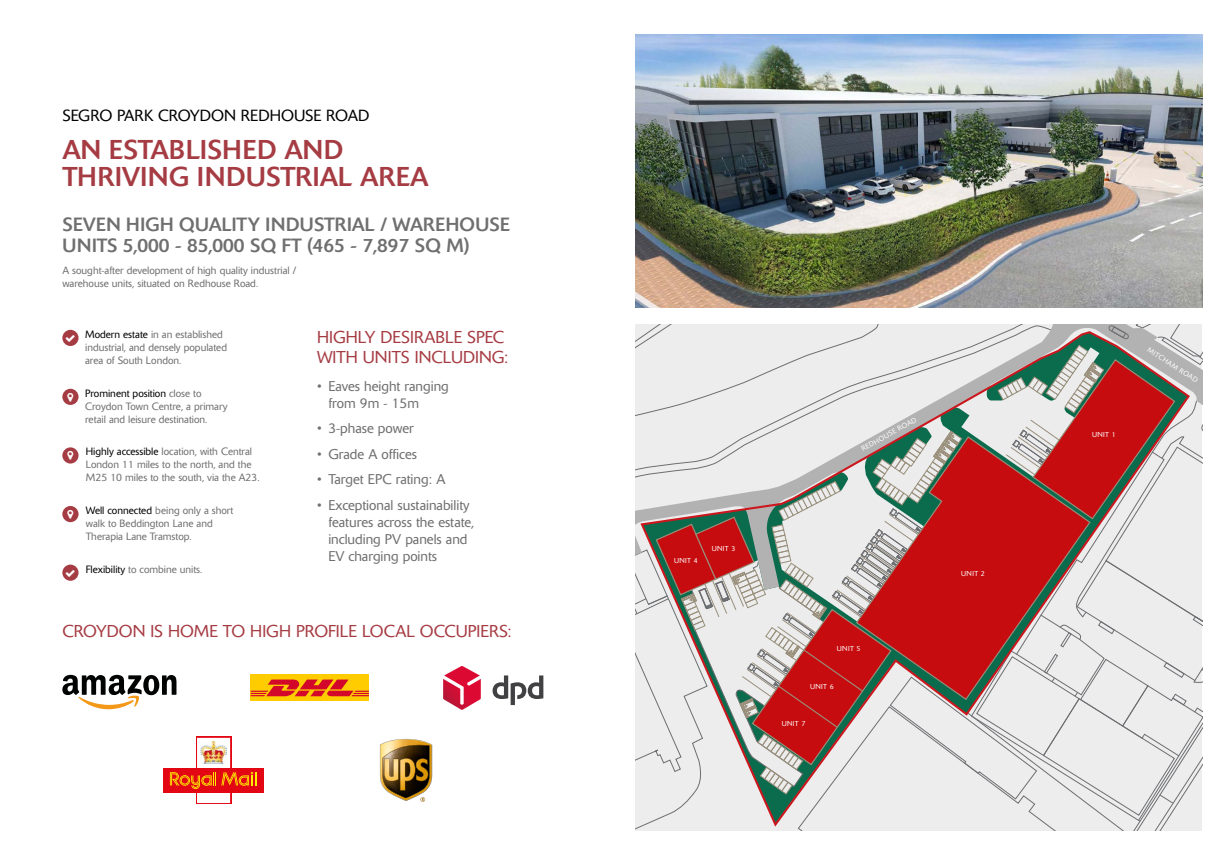
<style>
.page{position:relative;width:1219px;height:865px;background:#fff}
.page>*{position:absolute;margin:0;border:0;box-sizing:border-box;transform-origin:0 0}
.t1{font:27px/27px "Delta BQ";letter-spacing:.02em;color:#a63c43}
.t2{font:19px/21px "Delta BQ";letter-spacing:.01em;color:#706f6f}
.t3{font:300 17px/20.4px "Delta BQ";color:#a63c43}
.t4{font:300 16px "Delta BQ";color:#000}
.t5{font:300 14px/17px "Delta BQ";color:#706f6f}
.t6{font:300 10.5px/13px "Delta BQ";color:#706f6f}
.t7{font:300 7.1px "Delta BQ";letter-spacing:.05em;color:#fff}
.s1{color:#000}
</style>
<div class="page">
<img style="left:636px;top:34px;width:566px;height:274px">
<svg style="left:380px;top:739px;width:52px;height:63px;background:#9d824d"></svg>
<svg style="left:62px;top:675px;width:114px;height:34px"></svg>
<div style="left:251px;top:675px;width:118px;height:26px;background:#fc0"></div>
<svg style="left:251px;top:679px;width:118px;height:17px"></svg>
<svg style="left:493px;top:675px;width:50px;height:30px"></svg>
<svg style="left:443px;top:666px;width:38px;height:44px"></svg>
<svg style="left:196px;top:736px;width:35px;height:68px"></svg>
<div style="left:197px;top:737px;width:33px;height:66px;background:#fff"></div>
<div style="left:163px;top:768px;width:101px;height:24px;background:#e30613"></div>
<svg style="left:170px;top:772px;width:87px;height:17px"></svg>
<img style="left:201px;top:741px;width:25px;height:22px">
<div style="left:62px;top:389px;width:17px;height:16px;background:#a63c43;border-radius:50%"></div>
<div style="left:62px;top:330px;width:17px;height:16px;background:#a63c43;border-radius:50%"></div>
<div style="left:62px;top:447px;width:17px;height:16px;background:#a63c43;border-radius:50%"></div>
<svg style="left:62px;top:564px;width:17px;height:16px"></svg>
<div style="left:62px;top:506px;width:17px;height:16px;background:#a63c43;border-radius:50%"></div>
<svg style="left:635px;top:324px;width:567px;height:507px;background:#e4e4e4"></svg>
<svg style="left:639px;top:330px;width:552px;height:497px;background:#cfaeac"></svg>
<svg style="left:66px;top:569px;width:9px;height:7px"></svg>
<h3 class="t4" style="left:62px;top:105px;width:309px">SEGRO PARK CROYDON REDHOUSE ROAD</h3>
<h1 class="t1" style="left:62px;top:136px;width:368px">AN ESTABLISHED AND<br>THRIVING INDUSTRIAL AREA</h1>
<h2 class="t2" style="left:62px;top:214px;width:449px">SEVEN HIGH QUALITY INDUSTRIAL / WAREHOUSE<br>UNITS 5,000 - 85,000 SQ FT (465 - 7,897 SQ M)</h2>
<p class="t6" style="left:62px;top:263px;width:235px">A sought-after development of high quality industrial / warehouse units, situated on Redhouse Road.</p>
<p class="t6" style="left:85px;top:327px;width:143px"><span class="s1">Modern estate</span> in an established industrial, and densely populated area of South London.</p>
<p class="t6" style="left:85px;top:386px;width:144px"><span class="s1">Prominent position</span> close to<br>Croydon Town Centre, a primary retail and leisure destination.</p>
<p class="t6" style="left:86px;top:445px;width:175px"><span class="s1">Highly accessible</span> location, with Central<br>London 11 miles to the north, and the<br>M25 10 miles to the south, via the A23.</p>
<p class="t6" style="left:86px;top:504px;width:149px"><span class="s1">Well connected</span> being only a short walk to Beddington Lane and<br>Therapia Lane Tramstop.</p>
<p class="t6" style="left:86px;top:563px;width:118px"><span class="s1">Flexibility</span> to combine units.</p>
<h3 class="t3" style="left:317px;top:326px;width:193px">HIGHLY DESIRABLE SPEC<br>WITH UNITS INCLUDING:</h3>
<h3 class="t5" style="left:328px;top:377px;width:122px;text-indent:-11px">• Eaves height ranging from 9m - 15m</h3>
<h3 class="t5" style="left:317px;top:420px;width:98px">• 3-phase power</h3>
<h3 class="t5" style="left:317px;top:445px;width:102px">• Grade A offices</h3>
<h3 class="t5" style="left:317px;top:471px;width:130px">• Target EPC rating: A</h3>
<h3 class="t5" style="left:328px;top:496px;width:147px;text-indent:-11px">• Exceptional sustainability features across the estate, including PV panels and<br>EV charging points</h3>
<h3 class="t3" style="left:62px;top:620px;width:451px">CROYDON IS HOME TO HIGH PROFILE LOCAL OCCUPIERS:</h3>
<p class="t7" style="left:674px;top:556px;width:25px">UNIT 4</p>
<p class="t7" style="left:712px;top:544px;width:25px">UNIT 3</p>
<p class="t7" style="left:860px;top:445px;width:63px;rotate:-29deg">REDHOUSE ROAD</p>
<p class="t7" style="left:837px;top:644px;width:25px">UNIT 5</p>
<p class="t7" style="left:810px;top:682px;width:25px">UNIT 6</p>
<p class="t7" style="left:782px;top:719px;width:25px">UNIT 7</p>
<p class="t7" style="left:961px;top:569px;width:25px">UNIT 2</p>
<p class="t7" style="left:1092px;top:431px;width:25px">UNIT 1</p>
<p class="t7" style="left:1150px;top:345px;width:60px;rotate:33deg">MITCHAM ROAD</p>
</div>
